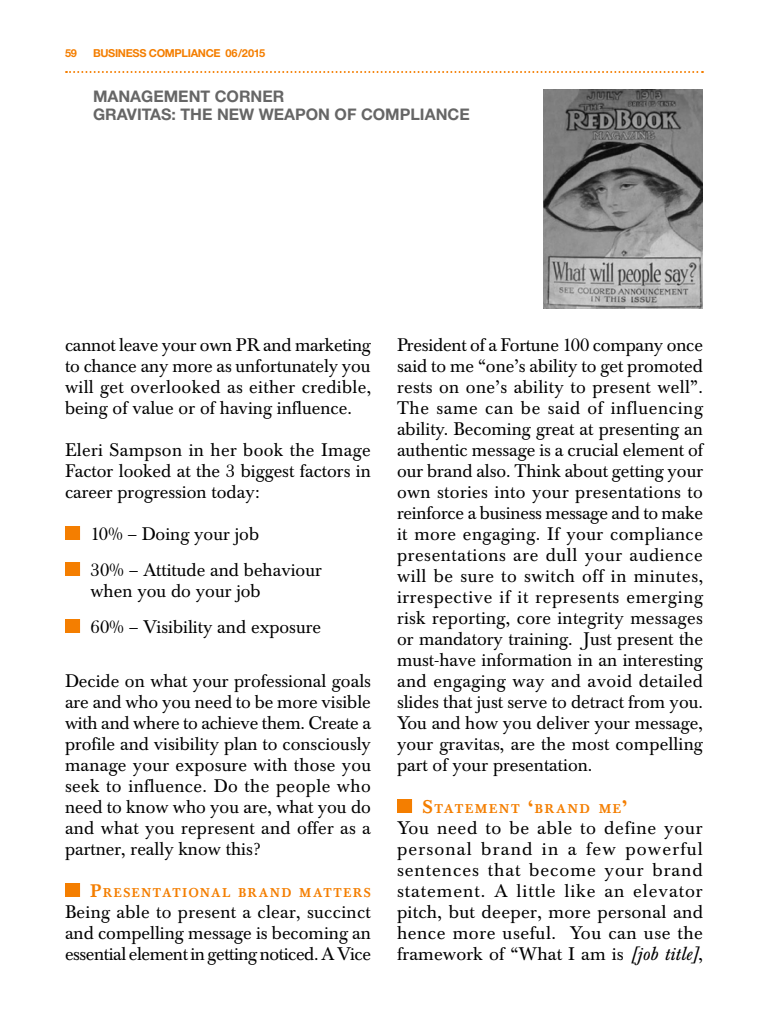
<style>
.page{position:relative;width:768px;height:1024px;background:#fff}
.page>*{position:absolute;margin:0;border:0;box-sizing:border-box;transform-origin:0 0}
.t1{font:18px/21px "Baskerville BE";color:#000;text-align:justify}
.t2{font:700 16px/18px "Helvetica Neue";color:#666}
.t3{font:500 12.6px "Baskerville BE";letter-spacing:.145em;color:#f47e00;scale:.96 1}
.t4{font:500 12.6px "Baskerville BE";letter-spacing:.145em;color:#f47e00}
.t5{font:700 11px "Helvetica Neue";letter-spacing:-.03em;color:#f47e00}
.s1{font-size:18px}
.s2{font-style:italic}
</style>
<div class="page">
<svg style="left:66px;top:71px;width:637px;height:2px"></svg>
<div style="left:397px;top:799px;width:15px;height:14px;background:#f47e00"></div>
<div style="left:65px;top:526px;width:15px;height:14px;background:#f47e00"></div>
<div style="left:65px;top:562px;width:15px;height:14px;background:#f47e00"></div>
<div style="left:65px;top:619px;width:15px;height:14px;background:#f47e00"></div>
<div style="left:65px;top:883px;width:15px;height:14px;background:#f47e00"></div>
<img style="left:544px;top:90px;width:159px;height:219px">
<p class="t5" style="left:65px;top:46px;width:13px">59</p>
<p class="t5" style="left:93px;top:46px;width:174px">BUSINESS COMPLIANCE 06/2015</p>
<p class="t2" style="left:93px;top:87px;width:378px">MANAGEMENT CORNER<br>GRAVITAS: THE NEW WEAPON OF COMPLIANCE</p>
<p class="t1" style="left:65px;top:335px;width:308px">cannot leave your own PR and marketing to chance any more as unfortunately you will get overlooked as either credible, being of value or of having influence.</p>
<p class="t1" style="left:65px;top:440px;width:307px">Eleri Sampson in her book the Image Factor looked at the 3 biggest factors in career progression today:</p>
<p class="t1" style="left:91px;top:516px;width:233px;line-height:36px">10% – Doing your job<br>30% – Attitude and behaviour</p>
<p class="t1" style="left:91px;top:573px;width:232px;line-height:36px">when you do your job<br>60% – Visibility and exposure</p>
<p class="t1" style="left:65px;top:671px;width:308px">Decide on what your professional goals are and who you need to be more visible with and where to achieve them. Create a profile and visibility plan to consciously manage your exposure with those you seek to influence. Do the people who need to know who you are, what you do and what you represent and offer as a partner, really know this?</p>
<p class="t3" style="left:91px;top:885px;width:294px"><span class="s1">P</span>RESENTATIONAL BRAND MATTERS</p>
<p class="t1" style="left:65px;top:902px;width:308px">Being able to present a clear, succinct and compelling message is becoming an essential element in getting noticed. A Vice</p>
<p class="t1" style="left:397px;top:335px;width:308px">President of a Fortune 100 company once said to me “one’s ability to get promoted rests on one’s ability to present well”.<br>The same can be said of influencing ability. Becoming great at presenting an authentic message is a crucial element of our brand also. Think about getting your own stories into your presentations to reinforce a business message and to make it more engaging. If your compliance presentations are dull your audience will be sure to switch off in minutes, irrespective if it represents emerging risk reporting, core integrity messages or mandatory training. Just present the must-have information in an interesting and engaging way and avoid detailed slides that just serve to detract from you.<br>You and how you deliver your message, your gravitas, are the most compelling part of your presentation.</p>
<p class="t4" style="left:423px;top:801px;width:206px"><span class="s1">S</span>TATEMENT <span class="s1">‘</span>BRAND ME<span class="s1">’</span></p>
<p class="t1" style="left:397px;top:818px;width:308px">You need to be able to define your personal brand in a few powerful sentences that become your brand statement. A little like an elevator pitch, but deeper, more personal and hence more useful. You can use the framework of “What I am is <span class="s2">[job title]</span>,</p>
</div>
